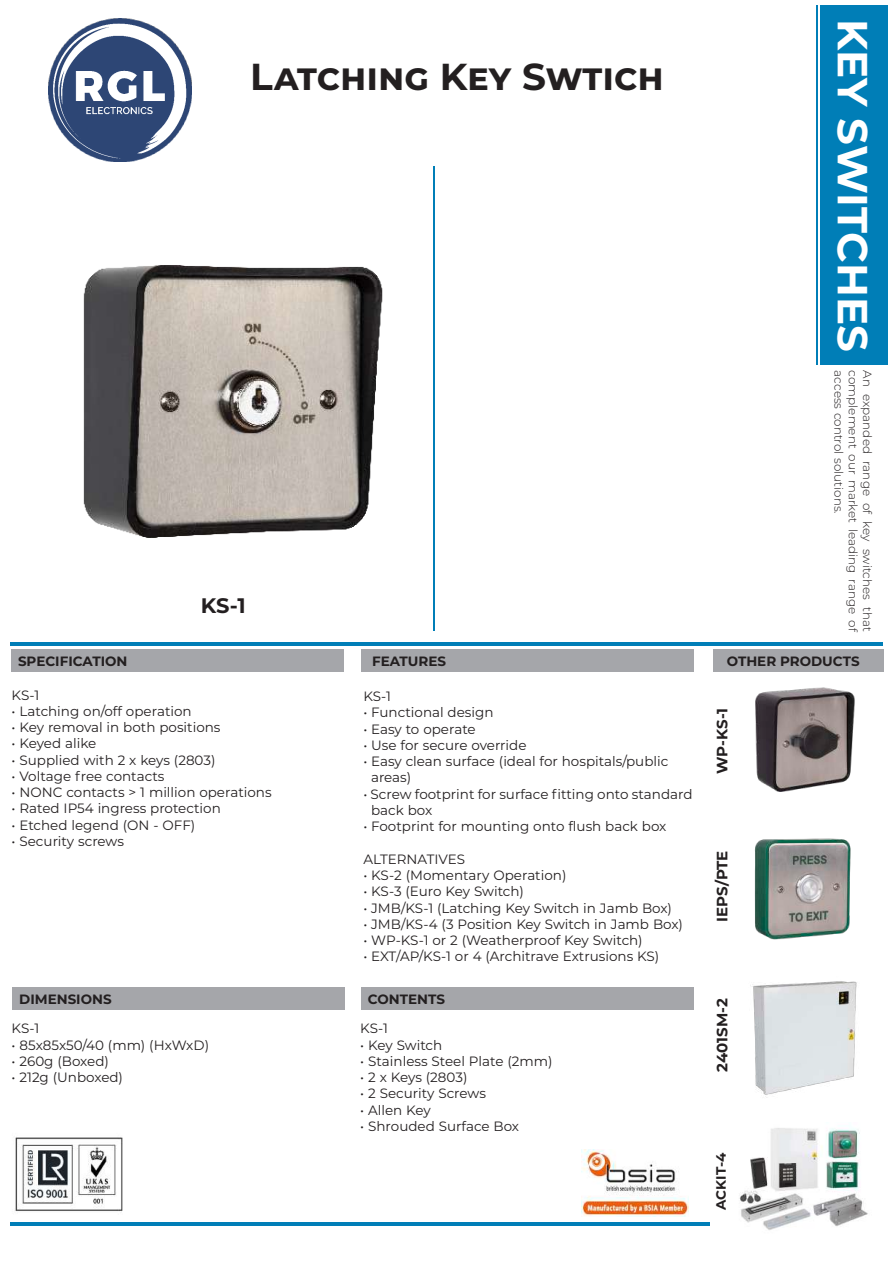
<style>
.page{position:relative;width:893px;height:1263px;background:#fff}
.page>*{position:absolute;margin:0;border:0;box-sizing:border-box;transform-origin:0 0}
.t1{font:700 42px "Montserrat";color:#fff}
.t2{font:700 37.5px "Montserrat";color:#231f20}
.t3{font:700 21px "Montserrat";color:#231f20}
.t4{font:700 15px "Montserrat";color:#231f20}
.t5{font:13.5px/16.2px "Montserrat";color:#231f20}
.t6{font:700 13.5px "Montserrat";color:#231f20}
.t7{font:300 12px "Montserrat";color:#231f20}
</style>
<div class="page">
<hr style="left:10px;top:642px;width:873px;height:4px;background:#007eb7">
<div style="left:12px;top:649px;width:332px;height:22px;background:#a5a6aa"></div>
<div style="left:820px;top:5px;width:68px;height:360px;background:#007eb7"></div>
<img style="left:83px;top:265px;width:300px;height:273px">
<img style="left:754px;top:838px;width:97px;height:102px">
<img style="left:733px;top:671px;width:138px;height:121px">
<img style="left:750px;top:981px;width:107px;height:117px">
<img style="left:739px;top:1128px;width:129px;height:102px">
<div style="left:362px;top:649px;width:332px;height:22px;background:#a5a6aa"></div>
<div style="left:713px;top:649px;width:171px;height:22px;background:#a5a6aa"></div>
<div style="left:13px;top:987px;width:332px;height:22px;background:#a5a6aa"></div>
<hr style="left:10px;top:1222px;width:700px;height:4px;background:#007eb7">
<div style="left:361px;top:987px;width:333px;height:22px;background:#a5a6aa"></div>
<img style="left:14px;top:1137px;width:109px;height:75px">
<hr style="left:433px;top:167px;width:2px;height:464px;background:#007eb7">
<hr style="left:816px;top:5px;width:2px;height:360px;background:#007eb7">
<img style="left:582px;top:1149px;width:107px;height:68px">
<img style="left:49px;top:19px;width:142px;height:142px">
<p class="t6" style="left:18px;top:652px;width:111px">SPECIFICATION</p>
<h2 class="t2" style="left:250px;top:50px;width:415px">Latching Key Swtich</h2>
<h3 class="t3" style="left:201px;top:590px;width:46px">KS-1</h3>
<h1 class="t1" style="left:883px;top:19px;width:335px;rotate:90deg">KEY SWITCHES</h1>
<p class="t7" style="left:847px;top:370px;width:145px;rotate:90deg">access control solutions.</p>
<p class="t7" style="left:861px;top:370px;width:263px;rotate:90deg">complement our market leading range of</p>
<p class="t7" style="left:876px;top:370px;width:263px;rotate:90deg">An expanded range of key switches that</p>
<p class="t6" style="left:372px;top:652px;width:75px">FEATURES</p>
<p class="t6" style="left:727px;top:652px;width:134px">OTHER PRODUCTS</p>
<p class="t5" style="left:12px;top:686px;width:29px">KS-1</p>
<p class="t5" style="left:12px;top:702px;width:182px">• Latching on/off operation</p>
<p class="t5" style="left:12px;top:719px;width:210px">• Key removal in both positions</p>
<p class="t5" style="left:12px;top:735px;width:86px">• Keyed alike</p>
<p class="t5" style="left:12px;top:751px;width:205px">• Supplied with 2 x keys (2803)</p>
<p class="t5" style="left:12px;top:767px;width:154px">• Voltage free contacts</p>
<p class="t5" style="left:12px;top:784px;width:262px">• NONC contacts &gt; 1 million operations</p>
<p class="t5" style="left:12px;top:800px;width:211px">• Rated IP54 ingress protection</p>
<p class="t5" style="left:12px;top:816px;width:185px">• Etched legend (ON - OFF)</p>
<p class="t5" style="left:12px;top:833px;width:114px">• Security screws</p>
<p class="t6" style="left:19px;top:990px;width:94px">DIMENSIONS</p>
<p class="t5" style="left:12px;top:1020px;width:29px">KS-1</p>
<p class="t5" style="left:12px;top:1036px;width:199px">• 85x85x50/40 (mm) (HxWxD)</p>
<p class="t5" style="left:12px;top:1052px;width:99px">• 260g (Boxed)</p>
<p class="t5" style="left:12px;top:1069px;width:113px">• 212g (Unboxed)</p>
<p class="t5" style="left:363px;top:688px;width:29px">KS-1</p>
<p class="t5" style="left:363px;top:704px;width:132px">• Functional design</p>
<p class="t5" style="left:363px;top:720px;width:114px">• Easy to operate</p>
<p class="t5" style="left:363px;top:736px;width:165px">• Use for secure override</p>
<p class="t5" style="left:371px;top:753px;width:299px;text-indent:-8px">• Easy clean surface (ideal for hospitals/public areas)</p>
<p class="t5" style="left:371px;top:785px;width:323px;text-indent:-8px">• Screw footprint for surface fitting onto standard back box</p>
<p class="t5" style="left:363px;top:818px;width:305px">• Footprint for mounting onto flush back box</p>
<p class="t5" style="left:363px;top:850px;width:103px">ALTERNATIVES</p>
<p class="t5" style="left:363px;top:867px;width:205px">• KS-2 (Momentary Operation)</p>
<p class="t5" style="left:363px;top:883px;width:162px">• KS-3 (Euro Key Switch)</p>
<p class="t5" style="left:363px;top:899px;width:310px">• JMB/KS-1 (Latching Key Switch in Jamb Box)</p>
<p class="t5" style="left:363px;top:915px;width:321px">• JMB/KS-4 (3 Position Key Switch in Jamb Box)</p>
<p class="t5" style="left:363px;top:932px;width:281px">• WP-KS-1 or 2 (Weatherproof Key Switch)</p>
<p class="t5" style="left:363px;top:948px;width:298px">• EXT/AP/KS-1 or 4 (Architrave Extrusions KS)</p>
<p class="t6" style="left:368px;top:990px;width:79px">CONTENTS</p>
<p class="t5" style="left:360px;top:1020px;width:29px">KS-1</p>
<p class="t5" style="left:360px;top:1036px;width:83px">• Key Switch</p>
<p class="t5" style="left:360px;top:1052px;width:194px">• Stainless Steel Plate (2mm)</p>
<p class="t5" style="left:360px;top:1069px;width:109px">• 2 x Keys (2803)</p>
<p class="t5" style="left:360px;top:1085px;width:127px">• 2 Security Screws</p>
<p class="t5" style="left:360px;top:1101px;width:72px">• Allen Key</p>
<p class="t5" style="left:360px;top:1118px;width:160px">• Shrouded Surface Box</p>
<p class="t4" style="left:711px;top:774px;width:67px;rotate:-90deg">WP-KS-1</p>
<p class="t4" style="left:711px;top:922px;width:73px;rotate:-90deg">IEPS/PTE</p>
<p class="t4" style="left:711px;top:1072px;width:75px;rotate:-90deg">2401SM-2</p>
<p class="t6" style="left:711px;top:1210px;width:58px;rotate:-90deg">ACKIT-4</p>
</div>
